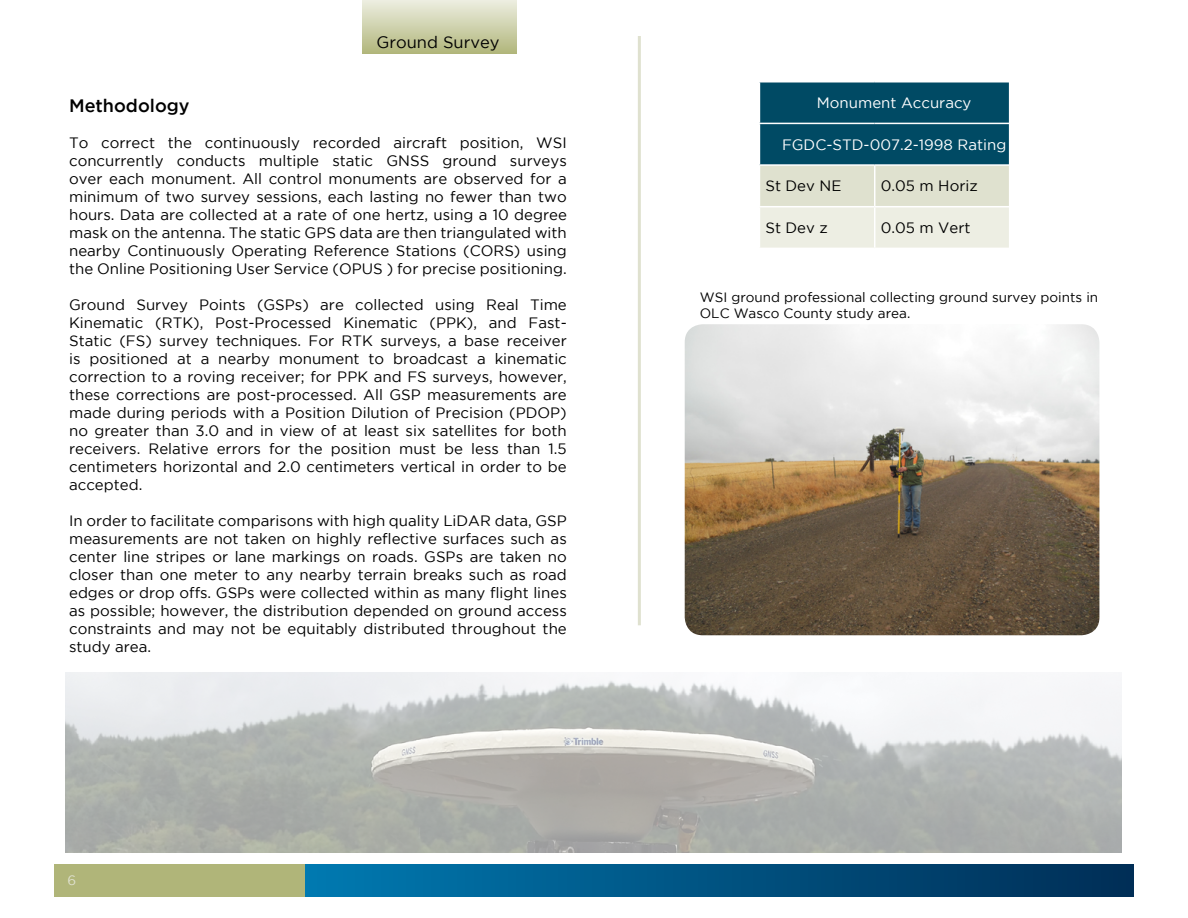
<style>
.page{position:relative;width:1188px;height:918px;background:#fff}
.page>*{position:absolute;margin:0;border:0;box-sizing:border-box;transform-origin:0 0}
.t1{font:500 18px "Gotham";color:#000}
.t2{font:16.5px "Gotham";color:#000}
.t3{font:15px/18px "Gotham";color:#000;text-align:justify}
.t4{font:15px "Gotham";color:#fff}
.t5{font:13.5px/16.2px "Gotham";color:#000}
.t6{font:13.5px "Gotham";color:#dfe1cf}
</style>
<div class="page">
<svg style="left:304px;top:864px;width:830px;height:32px;background:#005382"></svg>
<div style="left:54px;top:864px;width:250px;height:32px;background:#b0b579"></div>
<div style="left:363px;top:0;width:154px;height:54px;background:linear-gradient(to bottom,#edeee1,#b2b77c)"></div>
<svg style="left:760px;top:82px;width:249px;height:166px;background:#74999f"></svg>
<hr style="left:759px;top:123px;width:116px;height:1px;background:#fff">
<hr style="left:875px;top:123px;width:134px;height:1px;background:#fff">
<hr style="left:759px;top:164px;width:116px;height:2px;background:#fff">
<hr style="left:875px;top:164px;width:134px;height:2px;background:#fff">
<hr style="left:874px;top:166px;width:1px;height:40px;background:#fff">
<hr style="left:759px;top:206px;width:116px;height:1px;background:#fff">
<hr style="left:875px;top:206px;width:134px;height:1px;background:#fff">
<hr style="left:874px;top:207px;width:1px;height:41px;background:#fff">
<hr style="left:638px;top:36px;width:3px;height:589px;background:#dfe1cf">
<img style="left:66px;top:673px;width:1056px;height:179px">
<img style="left:685px;top:324px;width:414px;height:311px">
<p class="t2" style="left:376px;top:33px;width:125px">Ground Survey</p>
<p class="t1" style="left:69px;top:95px;width:122px">Methodology</p>
<p class="t3" style="left:69px;top:133px;width:499px">To correct the continuously recorded aircraft position, WSI concurrently conducts multiple static GNSS ground surveys over each monument. All control monuments are observed for a minimum of two survey sessions, each lasting no fewer than two hours. Data are collected at a rate of one hertz, using a 10 degree mask on the antenna. The static GPS data are then triangulated with nearby Continuously Operating Reference Stations (CORS) using the Online Positioning User Service (OPUS ) for precise positioning.</p>
<p class="t3" style="left:69px;top:295px;width:499px">Ground Survey Points (GSPs) are collected using Real Time Kinematic (RTK), Post-Processed Kinematic (PPK), and Fast-Static (FS) survey techniques. For RTK surveys, a base receiver is positioned at a nearby monument to broadcast a kinematic correction to a roving receiver; for PPK and FS surveys, however, these corrections are post-processed. All GSP measurements are made during periods with a Position Dilution of Precision (PDOP) no greater than 3.0 and in view of at least six satellites for both receivers. Relative errors for the position must be less than 1.5 centimeters horizontal and 2.0 centimeters vertical in order to be accepted.</p>
<p class="t3" style="left:69px;top:511px;width:499px">In order to facilitate comparisons with high quality LiDAR data, GSP measurements are not taken on highly reflective surfaces such as center line stripes or lane markings on roads. GSPs are taken no closer than one meter to any nearby terrain breaks such as road edges or drop offs. GSPs were collected within as many flight lines as possible; however, the distribution depended on ground access constraints and may not be equitably distributed throughout the study area.</p>
<p class="t6" style="left:68px;top:872px;width:10px">6</p>
<p class="t4" style="left:817px;top:94px;width:156px">Monument Accuracy</p>
<p class="t4" style="left:782px;top:136px;width:226px">FGDC-STD-007.2-1998 Rating</p>
<p class="t3" style="left:765px;top:177px;width:77px">St Dev NE</p>
<p class="t3" style="left:881px;top:177px;width:99px">0.05 m Horiz</p>
<p class="t3" style="left:765px;top:218px;width:64px">St Dev z</p>
<p class="t3" style="left:881px;top:218px;width:91px">0.05 m Vert</p>
<p class="t5" style="left:700px;top:289px;width:400px">WSI ground professional collecting ground survey points in<br>OLC Wasco County study area.</p>
</div>
